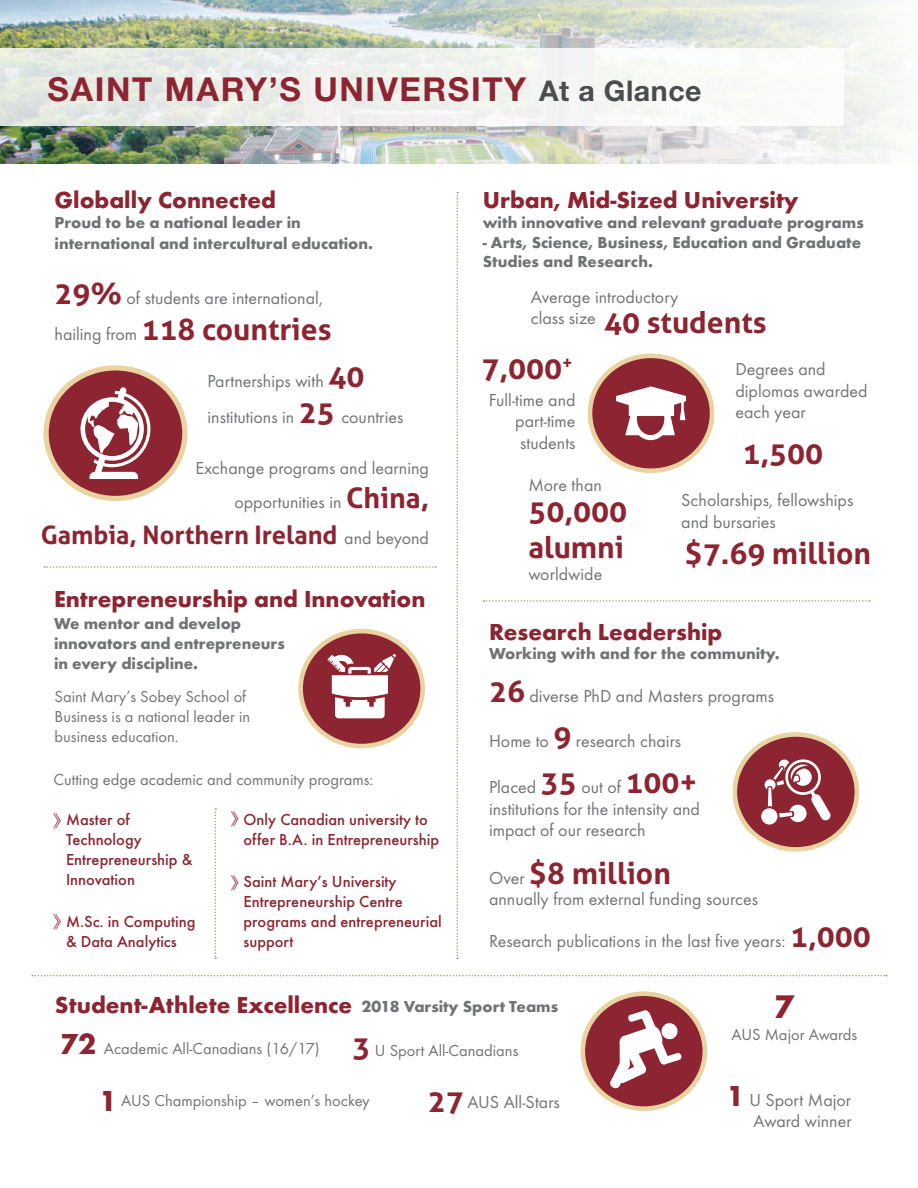
<style>
.page{position:relative;width:918px;height:1188px;background:#fff}
.page>*{position:absolute;margin:0;border:0;box-sizing:border-box;transform-origin:0 0}
.t1{font:700 33px "Helvetica Neue LT Std";letter-spacing:.05em;color:#8d2431}
.t2{font:700 30px "Aller";color:#8d2431}
.t3{font:700 30px "Futura";color:#8d2431}
.t4{font:700 30px "Futura T";color:#8d2431}
.t5{font:700 25.5px "Aller";color:#8d2431}
.t6{font:700 24px "Futura T";color:#8d2431}
.t7{font:18px/21.6px "Futura T";color:#717275}
.t8{font:700 16.5px/19.8px "Futura T";color:#717275}
.t9{font:500 16.5px/19.8px "Futura T";color:#8d2431}
.t10{font:16.5px/19.8px "Futura T";color:#717275}
.s1{font-size:28.5px;color:#4b4c4d}
.s2{font-family:"Aller";font-weight:700;font-size:30px;color:#8d2431}
.s3{font-family:"Futura T";font-weight:400;font-size:18px;color:#717275}
.s4{font-family:"Aller";font-weight:700;font-size:28.5px;color:#8d2431}
.s5{font-weight:700;font-size:30px;color:#8d2431}
</style>
<div class="page">
<img style="left:0;top:0;width:898px;height:164px">
<div style="left:0;top:48px;width:844px;height:78px;background:linear-gradient(to right,#e2e7e1,#fefdfc)"></div>
<svg style="left:456px;top:192px;width:2px;height:767px"></svg>
<svg style="left:215px;top:808px;width:1px;height:151px"></svg>
<div style="left:590px;top:356px;width:122px;height:115px;background:#8d2431;border-radius:50%"></div>
<div style="left:588px;top:354px;width:126px;height:119px;border:5px solid #e8d3a1;border-radius:50%"></div>
<div style="left:301px;top:631px;width:122px;height:115px;background:#8d2431;border-radius:50%"></div>
<div style="left:298px;top:629px;width:127px;height:119px;border:5px solid #e8d3a1;border-radius:50%"></div>
<svg style="left:616px;top:386px;width:70px;height:54px"></svg>
<div style="left:46px;top:368px;width:139px;height:130px;background:#8d2431;border-radius:50%"></div>
<div style="left:44px;top:365px;width:143px;height:136px;border:5px solid #e8d3a1;border-radius:50%"></div>
<svg style="left:81px;top:387px;width:69px;height:92px"></svg>
<svg style="left:44px;top:566px;width:392px;height:2px"></svg>
<svg style="left:32px;top:975px;width:855px;height:1px"></svg>
<svg style="left:483px;top:600px;width:387px;height:2px"></svg>
<div style="left:735px;top:734px;width:122px;height:115px;background:#8d2431;border-radius:50%"></div>
<div style="left:733px;top:732px;width:126px;height:120px;border:5px solid #e8d3a1;border-radius:50%"></div>
<svg style="left:761px;top:759px;width:70px;height:66px"></svg>
<svg style="left:327px;top:654px;width:69px;height:64px"></svg>
<div style="left:583px;top:994px;width:122px;height:115px;background:#8d2431;border-radius:50%"></div>
<div style="left:581px;top:991px;width:126px;height:120px;border:5px solid #e8d3a1;border-radius:50%"></div>
<svg style="left:610px;top:1010px;width:72px;height:79px"></svg>
<p class="t1" style="left:48px;top:69px;width:656px">SAINT MARY’S UNIVERSITY <span class="s1">At a Glance</span></p>
<p class="t6" style="left:55px;top:186px;width:223px">Globally Connected</p>
<p class="t8" style="left:55px;top:211px;width:320px;line-height:21.6px">Proud to be a national leader in international and intercultural education.</p>
<p class="t7" style="left:55px;top:287px;width:270px"><span class="s2">29%</span> of students are international,</p>
<p class="t2" style="left:55px;top:311px;width:278px"><span class="s3">hailing from</span> 118 countries</p>
<p class="t7" style="left:208px;top:362px;width:197px;line-height:36px">Partnerships with <span class="s2">40 </span>institutions in <span class="s2">25</span> countries</p>
<p class="t7" style="left:195px;top:450px;width:235px;line-height:34.2px;text-align:right">Exchange programs and learning opportunities in <span class="s4">China,</span></p>
<p class="t5" style="left:41px;top:519px;width:390px">Gambia, Northern Ireland <span class="s3">and beyond</span></p>
<p class="t6" style="left:54px;top:584px;width:373px">Entrepreneurship and Innovation</p>
<p class="t8" style="left:54px;top:614px;width:232px">We mentor and develop innovators and entrepreneurs in every discipline.</p>
<p class="t10" style="left:55px;top:687px;width:197px">Saint Mary’s Sobey School of<br>Business is a national leader in business education.</p>
<p class="t10" style="left:54px;top:769px;width:321px">Cutting edge academic and community programs:</p>
<p class="t9" style="left:66px;top:810px;width:128px;text-indent:-14px">⟫ Master of<br>Technology<br>Entrepreneurship &amp;<br>Innovation</p>
<p class="t9" style="left:53px;top:911px;width:144px;text-align:center">⟫ M.Sc. in Computing &amp; Data Analytics</p>
<p class="t9" style="left:244px;top:810px;width:197px;text-indent:-14px">⟫ Only Canadian university to offer B.A. in Entrepreneurship</p>
<p class="t9" style="left:244px;top:872px;width:200px;text-indent:-14px">⟫ Saint Mary’s University<br>Entrepreneurship Centre programs and entrepreneurial support</p>
<p class="t6" style="left:483px;top:186px;width:317px">Urban, Mid-Sized University</p>
<p class="t8" style="left:483px;top:212px;width:383px">with innovative and relevant graduate programs</p>
<p class="t8" style="left:483px;top:232px;width:380px">- Arts, Science, Business, Education and Graduate<br>Studies and Research.</p>
<p class="t7" style="left:531px;top:286px;width:149px">Average introductory class size</p>
<p class="t2" style="left:604px;top:303px;width:164px">40 students</p>
<p class="t2" style="left:481px;top:350px;width:93px">7,000<sup>+</sup></p>
<p class="t7" style="left:489px;top:389px;width:88px">Full-time and</p>
<p class="t7" style="left:515px;top:410px;width:62px">part-time students</p>
<p class="t7" style="left:528px;top:474px;width:75px">More than</p>
<p class="t2" style="left:528px;top:493px;width:100px">50,000</p>
<p class="t2" style="left:528px;top:529px;width:97px">alumni</p>
<p class="t7" style="left:528px;top:563px;width:75px">worldwide</p>
<p class="t7" style="left:735px;top:358px;width:134px">Degrees and diplomas awarded each year</p>
<p class="t2" style="left:742px;top:435px;width:82px">1,500</p>
<p class="t7" style="left:681px;top:489px;width:174px">Scholarships, fellowships</p>
<p class="t7" style="left:681px;top:511px;width:96px">and bursaries</p>
<p class="t2" style="left:685px;top:535px;width:188px">$7.69 million</p>
<p class="t6" style="left:489px;top:617px;width:235px">Research Leadership</p>
<p class="t8" style="left:489px;top:644px;width:292px">Working with and for the community.</p>
<p class="t7" style="left:489px;top:685px;width:287px"><span class="s2">26</span> diverse PhD and Masters programs</p>
<p class="t7" style="left:489px;top:731px;width:194px">Home to <span class="s2">9</span> research chairs</p>
<p class="t7" style="left:489px;top:776px;width:213px">Placed <span class="s2">35</span> out of <span class="s2">100+ </span>institutions for the intensity and impact of our research</p>
<p class="t2" style="left:489px;top:855px;width:183px"><span class="s3">Over</span> $8 million</p>
<p class="t7" style="left:489px;top:888px;width:271px">annually from external funding sources</p>
<p class="t7" style="left:489px;top:930px;width:383px">Research publications in the last five years: <span class="s2">1,000</span></p>
<p class="t6" style="left:55px;top:991px;width:299px">Student-Athlete Excellence</p>
<p class="t8" style="left:362px;top:997px;width:198px">2018 Varsity Sport Teams</p>
<p class="t3" style="left:774px;top:986px;width:22px">7</p>
<p class="t10" style="left:732px;top:1025px;width:127px">AUS Major Awards</p>
<p class="t10" style="left:60px;top:1038px;width:261px"><span class="s5">72</span> Academic All-Canadians (16/17)</p>
<p class="t4" style="left:99px;top:1083px;width:19px">1</p>
<p class="t7" style="left:726px;top:1089px;width:127px;text-align:right"><span class="s5">1</span> U Sport Major<br>Award winner</p>
<p class="t2" style="left:352px;top:1029px;width:19px">3</p>
<p class="t10" style="left:121px;top:1090px;width:250px">AUS Championship – women’s hockey</p>
<p class="t10" style="left:375px;top:1041px;width:145px">U Sport All-Canadians</p>
<p class="t2" style="left:428px;top:1083px;width:37px">27</p>
<p class="t7" style="left:468px;top:1091px;width:94px">AUS All-Stars</p>
</div>
